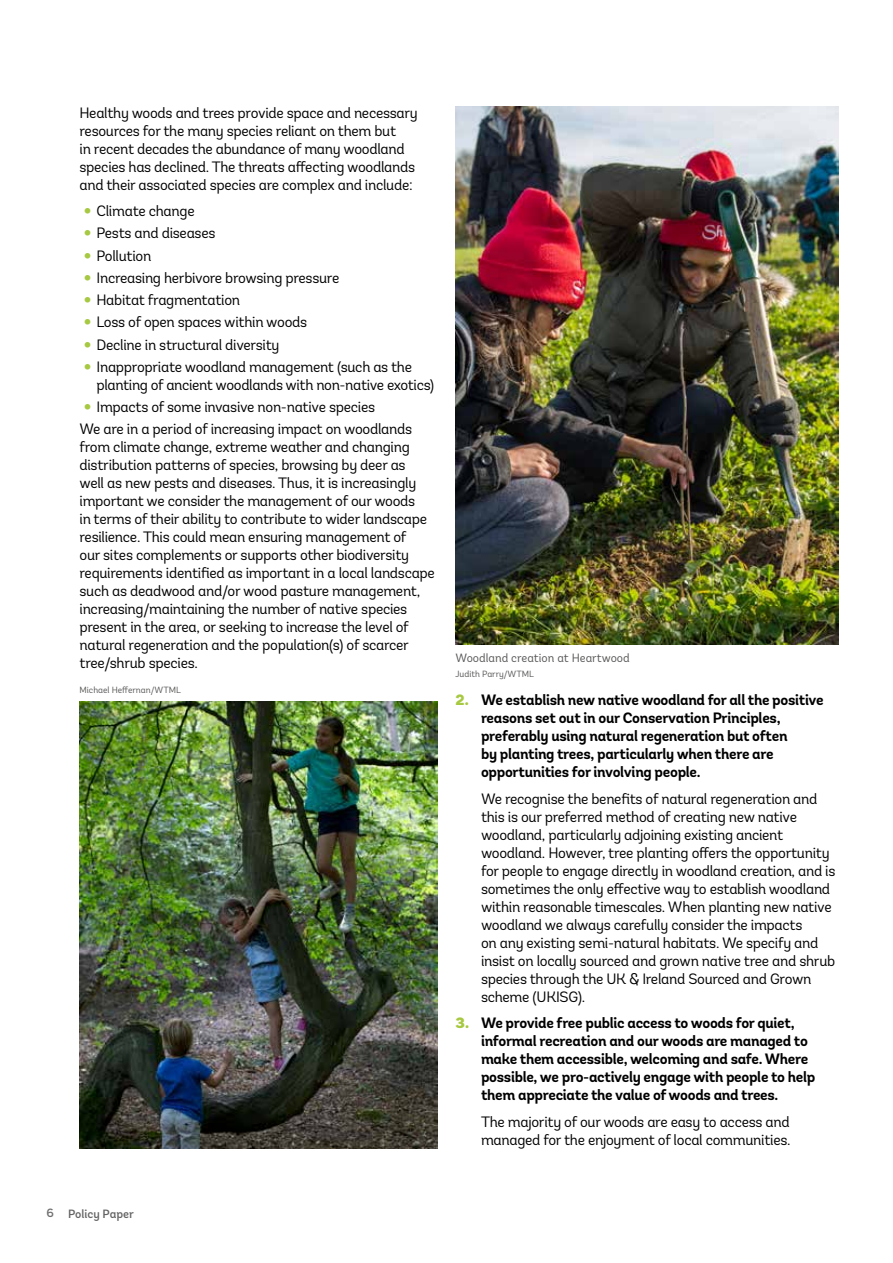
<style>
.page{position:relative;width:893px;height:1263px;background:#fff}
.page>*{position:absolute;margin:0;border:0;box-sizing:border-box;transform-origin:0 0}
.Body_copy{font:15px/18px "Andes";letter-spacing:-.02em;color:#000}
.t1{font:700 15px/18px "Andes";letter-spacing:-.02em;color:#000}
.t2{font:12px "Andes";color:#575756}
.t3{font:500 12px "Andes";color:#646363}
.Image_reference{font:9px "Andes";color:#575756}
.s1{font-weight:900;font-size:18px;color:#a7c942}
.s2{font-weight:900;color:#a7c942}
.s3{color:#706f6f}
</style>
<div class="page">
<img style="left:80px;top:701px;width:357px;height:447px">
<img style="left:455px;top:106px;width:384px;height:538px">
<p class="Body_copy" style="left:80px;top:103px;width:340px">Healthy woods and trees provide space and necessary resources for the many species reliant on them but<br>in recent decades the abundance of many woodland species has declined. The threats affecting woodlands and their associated species are complex and include:</p>
<p class="Body_copy" style="left:84px;top:202px;width:112px"><span class="s1">•</span> Climate change</p>
<p class="Body_copy" style="left:84px;top:224px;width:133px"><span class="s1">•</span> Pests and diseases</p>
<p class="Body_copy" style="left:84px;top:246px;width:69px"><span class="s1">•</span> Pollution</p>
<p class="Body_copy" style="left:84px;top:269px;width:257px"><span class="s1">•</span> Increasing herbivore browsing pressure</p>
<p class="Body_copy" style="left:84px;top:291px;width:158px"><span class="s1">•</span> Habitat fragmentation</p>
<p class="Body_copy" style="left:84px;top:313px;width:225px"><span class="s1">•</span> Loss of open spaces within woods</p>
<p class="Body_copy" style="left:84px;top:335px;width:197px"><span class="s1">•</span> Decline in structural diversity</p>
<p class="Body_copy" style="left:97px;top:358px;width:339px;text-indent:-13px"><span class="s1">•</span> Inappropriate woodland management (such as the planting of ancient woodlands with non-native exotics)</p>
<p class="Body_copy" style="left:84px;top:398px;width:293px"><span class="s1">•</span> Impacts of some invasive non-native species</p>
<p class="Body_copy" style="left:80px;top:420px;width:357px">We are in a period of increasing impact on woodlands from climate change, extreme weather and changing distribution patterns of species, browsing by deer as<br>well as new pests and diseases. Thus, it is increasingly important we consider the management of our woods<br>in terms of their ability to contribute to wider landscape resilience. This could mean ensuring management of<br>our sites complements or supports other biodiversity requirements identified as important in a local landscape such as deadwood and/or wood pasture management, increasing/maintaining the number of native species present in the area, or seeking to increase the level of natural regeneration and the population(s) of scarcer tree/shrub species.</p>
<p class="Image_reference" style="left:80px;top:684px;width:103px">Michael Heffernan/WTML</p>
<p class="t2" style="left:455px;top:650px;width:176px">Woodland creation at Heartwood</p>
<p class="Image_reference" style="left:455px;top:668px;width:80px">Judith Parry/WTML</p>
<p class="t1" style="left:481px;top:691px;width:344px;text-indent:-26px"><span class="s2">2.</span> We establish new native woodland for all the positive reasons set out in our Conservation Principles, preferably using natural regeneration but often<br>by planting trees, particularly when there are opportunities for involving people.</p>
<p class="Body_copy" style="left:481px;top:789px;width:356px">We recognise the benefits of natural regeneration and this is our preferred method of creating new native woodland, particularly adjoining existing ancient woodland. However, tree planting offers the opportunity for people to engage directly in woodland creation, and is sometimes the only effective way to establish woodland within reasonable timescales. When planting new native woodland we always carefully consider the impacts<br>on any existing semi-natural habitats. We specify and insist on locally sourced and grown native tree and shrub species through the UK &amp; Ireland Sourced and Grown scheme (UKISG).</p>
<p class="t1" style="left:481px;top:1014px;width:336px;text-indent:-26px"><span class="s2">3.</span> We provide free public access to woods for quiet, informal recreation and our woods are managed to make them accessible, welcoming and safe. Where possible, we pro-actively engage with people to help them appreciate the value of woods and trees.</p>
<p class="Body_copy" style="left:481px;top:1112px;width:311px">The majority of our woods are easy to access and managed for the enjoyment of local communities.</p>
<p class="t3" style="left:47px;top:1206px;width:89px"><span class="s3">6</span> Policy Paper</p>
</div>
